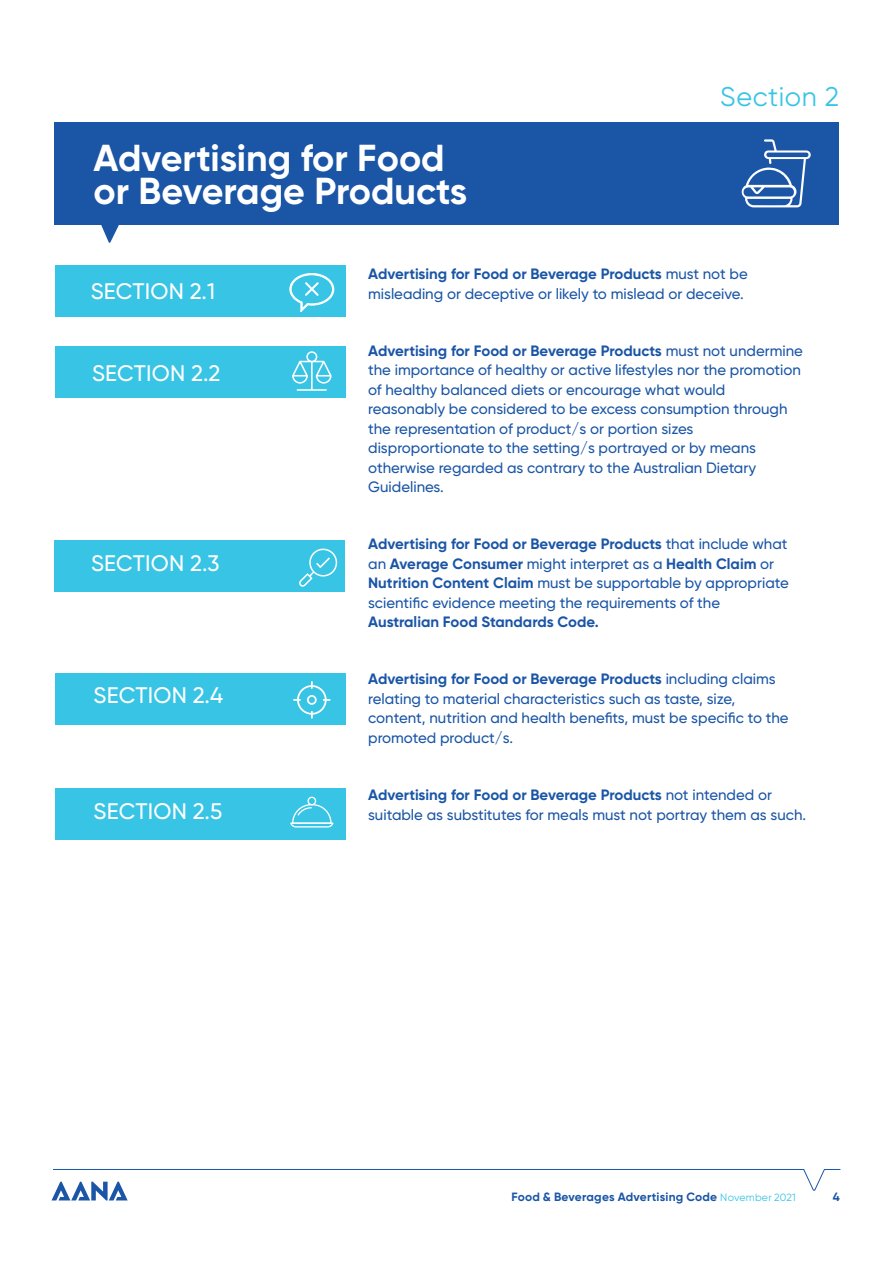
<style>
.page{position:relative;width:893px;height:1263px;background:#fff}
.page>*{position:absolute;margin:0;border:0;box-sizing:border-box;transform-origin:0 0}
.t1{font:700 37.5px/33.6px "Gilroy";color:#fff}
.t2{font:27px "Gilroy";letter-spacing:.02em;color:#37c4e5}
.t3{font:500 22.5px "Gilroy";letter-spacing:.005em;color:#fff}
.t4{font:500 15px/19.5px "Gilroy";color:#1a55a6}
.t5{font:700 15px "Gilroy";color:#1a55a6}
.t6{font:700 12px "Gilroy";letter-spacing:.015em;color:#1a55a6}
.s1{font-weight:700}
.s2{font-weight:400;font-size:10.5px;color:#37c4e5}
</style>
<div class="page">
<svg style="left:52px;top:1169px;width:789px;height:31px"></svg>
<div style="left:55px;top:122px;width:784px;height:103px;background:#1a55a6"></div>
<svg style="left:101px;top:225px;width:18px;height:18px"></svg>
<div style="left:55px;top:265px;width:290px;height:51px;background:#37c4e5"></div>
<div style="left:55px;top:347px;width:290px;height:51px;background:#37c4e5"></div>
<div style="left:54px;top:540px;width:291px;height:51px;background:#37c4e5"></div>
<div style="left:55px;top:673px;width:291px;height:51px;background:#37c4e5"></div>
<div style="left:55px;top:788px;width:291px;height:51px;background:#37c4e5"></div>
<svg style="left:742px;top:139px;width:69px;height:68px"></svg>
<svg style="left:292px;top:351px;width:40px;height:40px"></svg>
<svg style="left:289px;top:273px;width:45px;height:40px"></svg>
<svg style="left:293px;top:681px;width:38px;height:38px"></svg>
<svg style="left:290px;top:797px;width:43px;height:30px"></svg>
<svg style="left:299px;top:548px;width:39px;height:39px"></svg>
<h1 class="t1" style="left:94px;top:141px;width:375px">Advertising for Food or Beverage Products</h1>
<h2 class="t2" style="left:720px;top:80px;width:120px">Section 2</h2>
<h3 class="t3" style="left:91px;top:277px;width:126px">SECTION 2.1</h3>
<h3 class="t3" style="left:92px;top:359px;width:130px">SECTION 2.2</h3>
<h3 class="t3" style="left:91px;top:549px;width:130px">SECTION 2.3</h3>
<h3 class="t3" style="left:94px;top:681px;width:131px">SECTION 2.4</h3>
<h3 class="t3" style="left:94px;top:797px;width:130px">SECTION 2.5</h3>
<p class="t4" style="left:368px;top:264px;width:381px"><span class="s1">Advertising for Food or Beverage Products</span> must not be misleading or deceptive or likely to mislead or deceive.</p>
<p class="t4" style="left:368px;top:341px;width:436px"><span class="s1">Advertising for Food or Beverage Products</span> must not undermine the importance of healthy or active lifestyles nor the promotion of healthy balanced diets or encourage what would reasonably be considered to be excess consumption through the representation of product/s or portion sizes disproportionate to the setting/s portrayed or by means otherwise regarded as contrary to the Australian Dietary Guidelines.</p>
<p class="t4" style="left:368px;top:534px;width:422px"><span class="s1">Advertising for Food or Beverage Products</span> that include what an <span class="s1">Average Consumer</span> might interpret as a <span class="s1">Health Claim</span> or <span class="s1">Nutrition Content Claim</span> must be supportable by appropriate scientific evidence meeting the requirements of the</p>
<p class="t5" style="left:368px;top:613px;width:232px">Australian Food Standards Code.</p>
<p class="t4" style="left:368px;top:669px;width:422px"><span class="s1">Advertising for Food or Beverage Products</span> including claims relating to material characteristics such as taste, size, content, nutrition and health benefits, must be specific to the promoted product/s.</p>
<p class="t4" style="left:368px;top:785px;width:439px"><span class="s1">Advertising for Food or Beverage Products</span> not intended or suitable as substitutes for meals must not portray them as such.</p>
<p class="t6" style="left:511px;top:1189px;width:286px">Food &amp; Beverages Advertising Code <span class="s2">November 2021</span></p>
<p class="t6" style="left:833px;top:1189px;width:8px">4</p>
</div>
